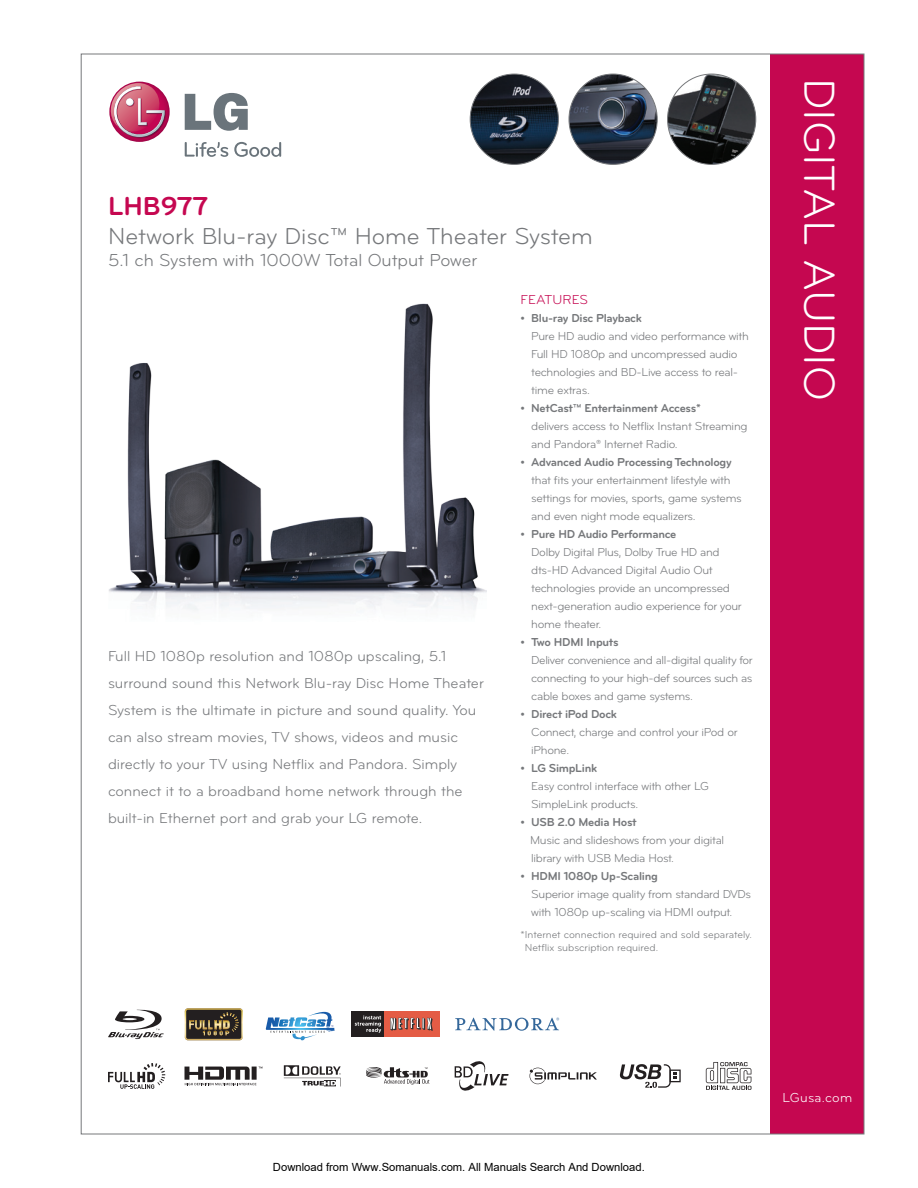
<style>
.page{position:relative;width:918px;height:1188px;background:#fff}
.page>*{position:absolute;margin:0;border:0;box-sizing:border-box;transform-origin:0 0}
.t1{font:45px "Bryant LG";color:#fff}
.t2{font:700 27px "Bryant LG";color:#c50750}
.t3{font:24px "Bryant LG";color:#76787b}
.t4{font:18px "Bryant LG";color:#76787b}
.t5{font:15px/27px "Bryant LG";color:#76787b}
.t6{font:13.5px "Bryant LG";letter-spacing:.025em;color:#fff}
.t7{font:13.5px "Bryant LG";color:#c50750}
.t8{font:12px/18px "Bryant LG";letter-spacing:-.025em;color:#76787b}
.t9{font:11.25px "Arial";color:#000}
.t10{font:10.5px "Bryant LG";color:#76787b}
.s1{font-weight:700}
</style>
<div class="page">
<div style="left:771px;top:54px;width:93px;height:1080px;background:#c50750"></div>
<img style="left:470px;top:74px;width:88px;height:90px">
<img style="left:569px;top:74px;width:88px;height:90px">
<img style="left:668px;top:74px;width:88px;height:90px">
<svg style="left:109px;top:82px;width:61px;height:60px"></svg>
<svg style="left:109px;top:83px;width:57px;height:55px"></svg>
<svg style="left:185px;top:93px;width:63px;height:38px"></svg>
<svg style="left:185px;top:142px;width:43px;height:15px"></svg>
<svg style="left:234px;top:142px;width:47px;height:15px"></svg>
<svg style="left:185px;top:1008px;width:58px;height:32px;background:#5a4e38"></svg>
<div style="left:384px;top:1012px;width:55px;height:25px;background:#e45c45"></div>
<div style="left:352px;top:1012px;width:32px;height:25px;background:#231f20"></div>
<svg style="left:390px;top:1018px;width:43px;height:13px"></svg>
<svg style="left:355px;top:1016px;width:26px;height:17px"></svg>
<svg style="left:108px;top:1010px;width:56px;height:29px"></svg>
<img style="left:109px;top:303px;width:377px;height:308px">
<svg style="left:620px;top:1064px;width:61px;height:24px"></svg>
<svg style="left:108px;top:1063px;width:57px;height:26px"></svg>
<svg style="left:530px;top:1068px;width:67px;height:16px"></svg>
<svg style="left:366px;top:1067px;width:63px;height:18px"></svg>
<svg style="left:706px;top:1062px;width:46px;height:28px"></svg>
<svg style="left:284px;top:1065px;width:57px;height:22px"></svg>
<svg style="left:455px;top:1061px;width:54px;height:30px"></svg>
<svg style="left:185px;top:1067px;width:77px;height:18px"></svg>
<svg style="left:266px;top:1011px;width:69px;height:22px"></svg>
<svg style="left:455px;top:1018px;width:104px;height:13px"></svg>
<p class="t2" style="left:108px;top:190px;width:101px">LHB977</p>
<p class="t3" style="left:108px;top:222px;width:486px">Network Blu-ray Disc™ Home Theater System</p>
<p class="t4" style="left:108px;top:249px;width:371px">5.1 ch System with 1000W Total Output Power</p>
<p class="t5" style="left:108px;top:643px;width:377px">Full HD 1080p resolution and 1080p upscaling, 5.1 surround sound this Network Blu-ray Disc Home Theater System is the ultimate in picture and sound quality. You can also stream movies, TV shows, videos and music directly to your TV using Netflix and Pandora. Simply connect it to a broadband home network through the built-in Ethernet port and grab your LG remote.</p>
<p class="t7" style="left:520px;top:292px;width:69px">FEATURES</p>
<p class="t8" style="left:531px;top:309px;width:219px;text-indent:-11px"><span class="s1">• Blu-ray Disc Playback<br></span>Pure HD audio and video performance with<br>Full HD 1080p and uncompressed audio technologies and BD-Live access to real&shy;time extras.</p>
<p class="t8" style="left:531px;top:399px;width:218px;text-indent:-11px"><span class="s1">• NetCast™ Entertainment Access*<br></span>delivers access to Netflix Instant Streaming and Pandora® Internet Radio.</p>
<p class="t8" style="left:531px;top:453px;width:212px;text-indent:-11px"><span class="s1">• Advanced Audio Processing Technology </span>that fits your entertainment lifestyle with settings for movies, sports, game systems and even night mode equalizers.</p>
<p class="t8" style="left:531px;top:525px;width:212px;text-indent:-11px"><span class="s1">• Pure HD Audio Performance<br></span>Dolby Digital Plus, Dolby True HD and dts-HD Advanced Digital Audio Out technologies provide an uncompressed next-generation audio experience for your home theater.</p>
<p class="t8" style="left:531px;top:633px;width:223px;text-indent:-11px"><span class="s1">• Two HDMI Inputs<br></span>Deliver convenience and all-digital quality for connecting to your high-def sources such as cable boxes and game systems.</p>
<p class="t8" style="left:531px;top:705px;width:208px;text-indent:-11px"><span class="s1">• Direct iPod Dock<br></span>Connect, charge and control your iPod or iPhone.</p>
<p class="t8" style="left:531px;top:759px;width:179px;text-indent:-11px"><span class="s1">• LG SimpLink<br></span>Easy control interface with other LG<br>SimpleLink products.</p>
<p class="t8" style="left:530px;top:813px;width:196px;text-indent:-10px"><span class="s1">• USB 2.0 Media Host<br></span>Music and slideshows from your digital library with USB Media Host.</p>
<p class="t8" style="left:531px;top:867px;width:221px;text-indent:-11px"><span class="s1">• HDMI 1080p Up-Scaling<br></span>Superior image quality from standard DVDs with 1080p up-scaling via HDMI output.</p>
<p class="t10" style="left:520px;top:928px;width:233px">*Internet connection required and sold separately.</p>
<p class="t10" style="left:525px;top:941px;width:135px">Netflix subscription required.</p>
<p class="t1" style="left:846px;top:78px;width:324px;rotate:90deg">DIGITAL AUDIO</p>
<p class="t9" style="left:273px;top:1160px;width:373px">Download from Www.Somanuals.com. All Manuals Search And Download.</p>
<p class="t6" style="left:782px;top:1090px;width:71px">LGusa.com</p>
</div>
